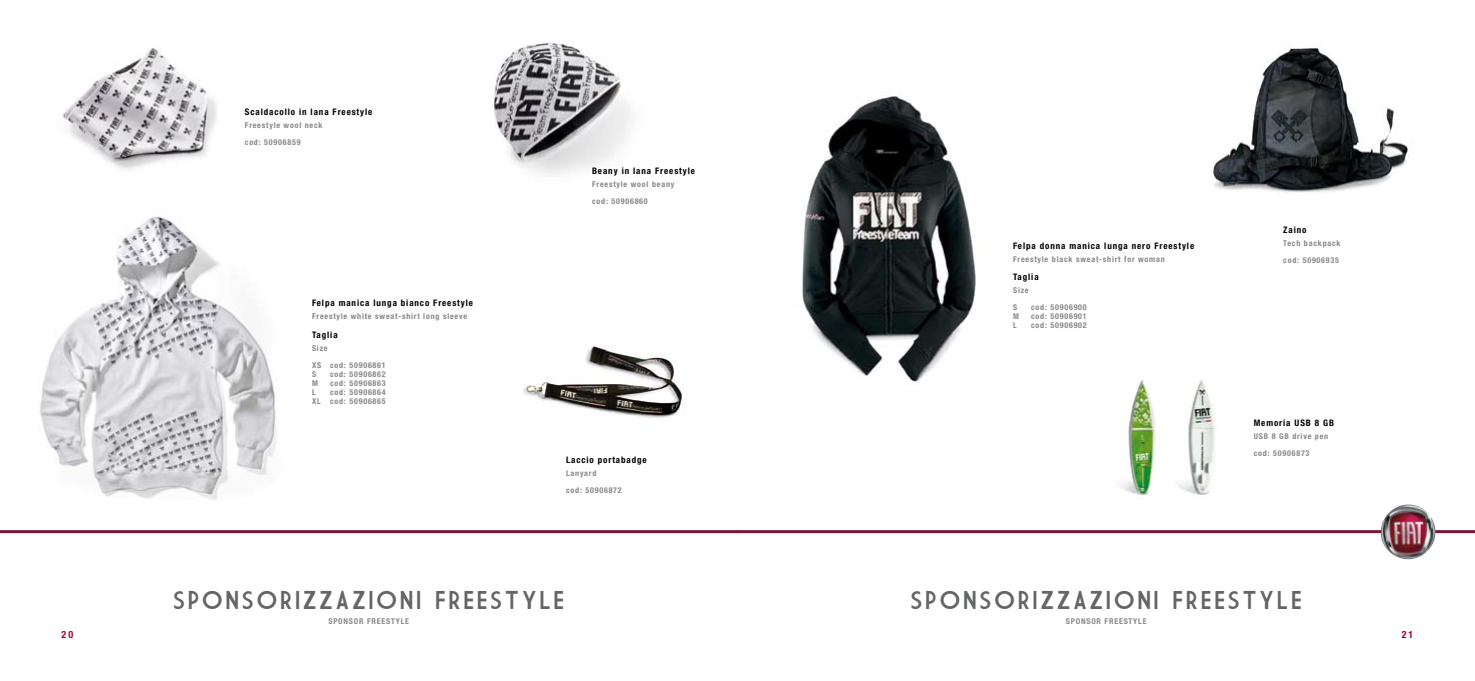
<style>
.page{position:relative;width:1475px;height:681px;background:#fff}
.page>*{position:absolute;margin:0;border:0;box-sizing:border-box;transform-origin:0 0}
.t1{font:25px "Market Deco";letter-spacing:.1em;color:#646567}
.t2{font:700 condensed 10px "Helvetica Neue";color:#a40239}
.t3{font:700 condensed 9px "Helvetica Neue";letter-spacing:.1em;color:#000}
.t4{font:700 condensed 8px/17px "Helvetica Neue";letter-spacing:.1em;color:#87888a}
</style>
<div class="page">
<img style="left:40px;top:217px;width:237px;height:284px">
<img style="left:63px;top:48px;width:154px;height:122px">
<img style="left:493px;top:42px;width:139px;height:133px">
<img style="left:802px;top:95px;width:174px;height:287px">
<img style="left:523px;top:346px;width:161px;height:72px">
<img style="left:1120px;top:379px;width:96px;height:116px">
<img style="left:1213px;top:44px;width:196px;height:149px">
<img style="left:0;top:529px;width:1474px;height:7px">
<img style="left:1380px;top:504px;width:55px;height:55px">
<p class="t3" style="left:245px;top:106px;width:129px">Scaldacollo in lana Freestyle</p>
<p class="t4" style="left:245px;top:116px;width:79px">Freestyle wool neck cod: 50906859</p>
<p class="t3" style="left:312px;top:298px;width:162px">Felpa manica lunga bianco Freestyle</p>
<p class="t4" style="left:312px;top:308px;width:157px">Freestyle white sweat-shirt long sleeve</p>
<p class="t3" style="left:312px;top:329px;width:27px">Taglia</p>
<p class="t4" style="left:312px;top:339px;width:75px">Size<br>XS cod: 50906861</p>
<p class="t4" style="left:312px;top:365px;width:6px">S</p>
<p class="t4" style="left:330px;top:365px;width:57px">cod: 50906862</p>
<p class="t4" style="left:312px;top:374px;width:7px">M</p>
<p class="t4" style="left:330px;top:374px;width:57px">cod: 50906863</p>
<p class="t4" style="left:312px;top:383px;width:5px">L</p>
<p class="t4" style="left:312px;top:387px;width:75px;line-height:9px;text-align:right">cod: 50906864<br>XL cod: 50906865</p>
<p class="t3" style="left:592px;top:165px;width:104px">Beany in lana Freestyle</p>
<p class="t4" style="left:592px;top:176px;width:84px">Freestyle wool beany cod: 50906860</p>
<p class="t3" style="left:566px;top:454px;width:82px">Laccio portabadge</p>
<p class="t4" style="left:566px;top:464px;width:57px">Lanyard<br>cod: 50906872</p>
<p class="t3" style="left:1012px;top:240px;width:183px">Felpa donna manica lunga nero Freestyle</p>
<p class="t4" style="left:1012px;top:250px;width:153px">Freestyle black sweat-shirt for woman</p>
<p class="t3" style="left:1012px;top:271px;width:27px">Taglia</p>
<p class="t4" style="left:1012px;top:281px;width:17px">Size<br>S</p>
<p class="t4" style="left:1030px;top:298px;width:57px">cod: 50906900</p>
<p class="t4" style="left:1012px;top:307px;width:7px">M</p>
<p class="t4" style="left:1030px;top:307px;width:57px">cod: 50906901</p>
<p class="t4" style="left:1012px;top:316px;width:5px">L</p>
<p class="t4" style="left:1030px;top:316px;width:57px">cod: 50906902</p>
<p class="t3" style="left:1282px;top:224px;width:25px">Zaino</p>
<p class="t4" style="left:1282px;top:234px;width:59px">Tech backpack cod: 50906935</p>
<p class="t3" style="left:1253px;top:417px;width:82px">Memoria USB 8 GB</p>
<p class="t4" style="left:1253px;top:427px;width:76px">USB 8 GB drive pen cod: 50906873</p>
<h1 class="t1" style="left:173px;top:589px;width:393px">SPONSORIZZAZIONI FREESTYLE</h1>
<h1 class="t1" style="left:910px;top:589px;width:393px">SPONSORIZZAZIONI FREESTYLE</h1>
<p class="t4" style="left:328px;top:612px;width:82px">SPONSOR FREESTYLE</p>
<p class="t4" style="left:1065px;top:612px;width:82px">SPONSOR FREESTYLE</p>
<p class="t2" style="left:62px;top:628px;width:13px">20</p>
<p class="t2" style="left:1401px;top:628px;width:13px">21</p>
</div>
